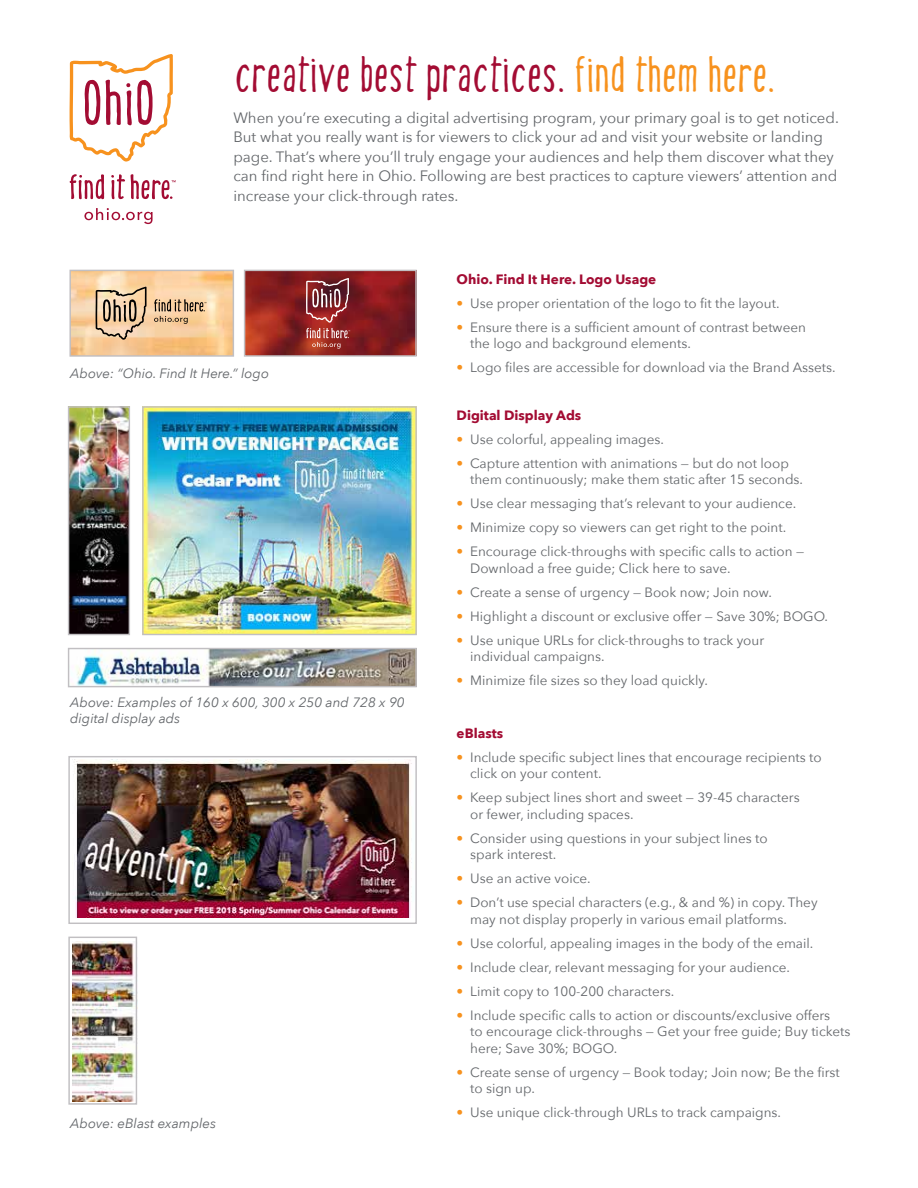
<style>
.page{position:relative;width:918px;height:1188px;background:#fff}
.page>*{position:absolute;margin:0;border:0;box-sizing:border-box;transform-origin:0 0}
.t1{font:700 36px "handy";color:#a30c33}
.t2{font:15px/19.5px "Avenir Next";color:#63666a}
.t3{font:13.5px/16.5px "Avenir Next";color:#63666a}
.t4{font:italic 13.5px/16.2px "Avenir Next";color:#63666a}
.t5{font:700 13.5px "Avenir Next";color:#a30c33}
.s1{color:#f7921e}
</style>
<div class="page">
<img style="left:246px;top:272px;width:169px;height:83px">
<div style="left:244px;top:270px;width:173px;height:87px;border:1px solid #c1bfc2"></div>
<img style="left:71px;top:272px;width:161px;height:83px">
<div style="left:69px;top:270px;width:165px;height:87px;border:1px solid #c1bfc2"></div>
<svg style="left:70px;top:174px;width:34px;height:25px"></svg>
<svg style="left:111px;top:174px;width:14px;height:25px"></svg>
<svg style="left:131px;top:174px;width:45px;height:25px"></svg>
<svg style="left:70px;top:54px;width:103px;height:108px"></svg>
<svg style="left:84px;top:208px;width:69px;height:16px"></svg>
<svg style="left:306px;top:278px;width:44px;height:71px;background:#9e4b4b"></svg>
<img style="left:76px;top:650px;width:339px;height:35px">
<div style="left:68px;top:648px;width:349px;height:39px;border:1px solid #c1bfc2"></div>
<img style="left:70px;top:408px;width:58px;height:225px">
<div style="left:68px;top:406px;width:62px;height:229px;border:1px solid #c1bfc2"></div>
<img style="left:144px;top:408px;width:271px;height:225px">
<div style="left:142px;top:406px;width:275px;height:229px;border:1px solid #c1bfc2"></div>
<img style="left:74px;top:760px;width:338px;height:157px">
<div style="left:68px;top:756px;width:349px;height:168px;border:1px solid #c1bfc2"></div>
<img style="left:72px;top:942px;width:63px;height:159px">
<div style="left:68px;top:937px;width:69px;height:168px;border:1px solid #c1bfc2"></div>
<svg style="left:96px;top:287px;width:51px;height:53px;background:#c2a889"></svg>
<svg style="left:154px;top:299px;width:52px;height:25px"></svg>
<h1 class="t1" style="left:234px;top:51px;width:543px">creative best practices. <span class="s1">find them here.</span></h1>
<p class="t2" style="left:233px;top:107px;width:607px">When you’re executing a digital advertising program, your primary goal is to get noticed.<br>But what you really want is for viewers to click your ad and visit your website or landing page. That’s where you’ll truly engage your audiences and help them discover what they can find right here in Ohio. Following are best practices to capture viewers’ attention and increase your click-through rates.</p>
<p class="t4" style="left:70px;top:365px;width:200px">Above: “Ohio. Find It Here.” logo</p>
<p class="t4" style="left:70px;top:694px;width:336px">Above: Examples of 160 x 600, 300 x 250 and 728 x 90 digital display ads</p>
<p class="t4" style="left:70px;top:1114px;width:148px">Above: eBlast examples</p>
<p class="t5" style="left:457px;top:267px;width:201px">Ohio. Find It Here. Logo Usage</p>
<p class="t3" style="left:457px;top:294px;width:324px"><span class="s1">•</span> Use proper orientation of the logo to fit the layout.</p>
<p class="t3" style="left:470px;top:318px;width:337px;text-indent:-14px"><span class="s1">•</span> Ensure there is a sufficient amount of contrast between the logo and background elements.</p>
<p class="t3" style="left:457px;top:359px;width:381px"><span class="s1">•</span> Logo files are accessible for download via the Brand Assets.</p>
<p class="t5" style="left:457px;top:403px;width:126px">Digital Display Ads</p>
<p class="t3" style="left:457px;top:430px;width:209px"><span class="s1">•</span> Use colorful, appealing images.</p>
<p class="t3" style="left:470px;top:454px;width:334px;text-indent:-14px"><span class="s1">•</span> Capture attention with animations — but do not loop them continuously; make them static after 15 seconds.</p>
<p class="t3" style="left:457px;top:495px;width:341px"><span class="s1">•</span> Use clear messaging that’s relevant to your audience.</p>
<p class="t3" style="left:457px;top:519px;width:331px"><span class="s1">•</span> Minimize copy so viewers can get right to the point.</p>
<p class="t3" style="left:470px;top:543px;width:336px;text-indent:-14px"><span class="s1">•</span> Encourage click-throughs with specific calls to action —<br>Download a free guide; Click here to save.</p>
<p class="t3" style="left:457px;top:583px;width:317px"><span class="s1">•</span> Create a sense of urgency — Book now; Join now.</p>
<p class="t3" style="left:457px;top:607px;width:373px"><span class="s1">•</span> Highlight a discount or exclusive offer — Save 30%; BOGO.</p>
<p class="t3" style="left:470px;top:631px;width:296px;text-indent:-14px"><span class="s1">•</span> Use unique URLs for click-throughs to track your individual campaigns.</p>
<p class="t3" style="left:457px;top:672px;width:253px"><span class="s1">•</span> Minimize file sizes so they load quickly.</p>
<p class="t5" style="left:457px;top:721px;width:48px">eBlasts</p>
<p class="t3" style="left:470px;top:748px;width:353px;text-indent:-14px"><span class="s1">•</span> Include specific subject lines that encourage recipients to click on your content.</p>
<p class="t3" style="left:470px;top:788px;width:331px;text-indent:-14px"><span class="s1">•</span> Keep subject lines short and sweet — 39-45 characters or fewer, including spaces.</p>
<p class="t3" style="left:470px;top:829px;width:299px;text-indent:-14px"><span class="s1">•</span> Consider using questions in your subject lines to spark interest.</p>
<p class="t3" style="left:457px;top:869px;width:136px"><span class="s1">•</span> Use an active voice.</p>
<p class="t3" style="left:470px;top:894px;width:349px;text-indent:-14px"><span class="s1">•</span> Don’t use special characters (e.g., &amp; and %) in copy. They may not display properly in various email platforms.</p>
<p class="t3" style="left:457px;top:934px;width:358px"><span class="s1">•</span> Use colorful, appealing images in the body of the email.</p>
<p class="t3" style="left:457px;top:958px;width:335px"><span class="s1">•</span> Include clear, relevant messaging for your audience.</p>
<p class="t3" style="left:457px;top:982px;width:219px"><span class="s1">•</span> Limit copy to 100-200 characters.</p>
<p class="t3" style="left:470px;top:1006px;width:382px;text-indent:-14px"><span class="s1">•</span> Include specific calls to action or discounts/exclusive offers<br>to encourage click-throughs — Get your free guide; Buy tickets here; Save 30%; BOGO.</p>
<p class="t3" style="left:470px;top:1063px;width:371px;text-indent:-14px"><span class="s1">•</span> Create sense of urgency — Book today; Join now; Be the first to sign up.</p>
<p class="t3" style="left:457px;top:1104px;width:326px"><span class="s1">•</span> Use unique click-through URLs to track campaigns.</p>
</div>
